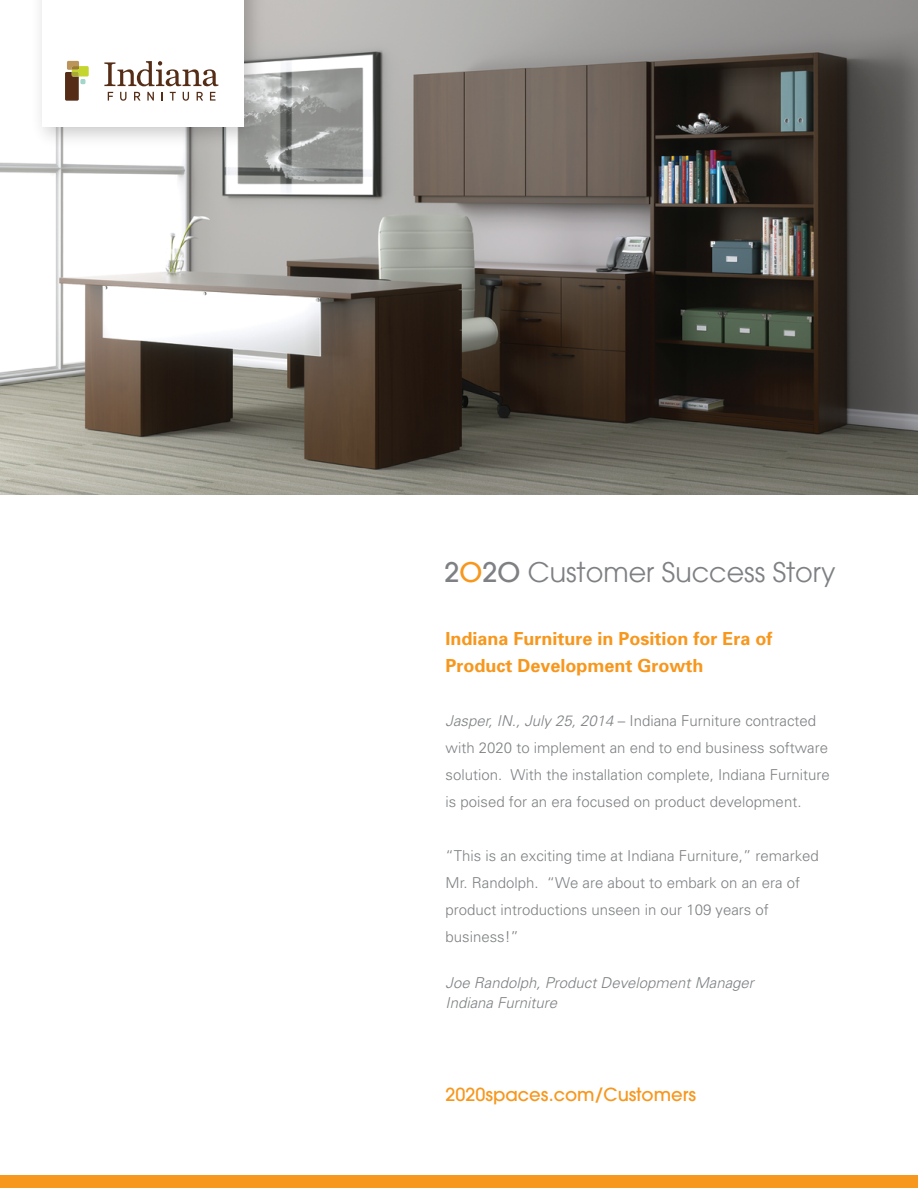
<style>
.page{position:relative;width:918px;height:1188px;background:#fff}
.page>*{position:absolute;margin:0;border:0;box-sizing:border-box;transform-origin:0 0}
.t1{font:27px "Avant Garde";color:#7e8083}
.t2{font:700 18px/27px "Univers";color:#f7971d}
.t3{font:500 18px "Avant Garde";color:#f7971d}
.t4{font:300 15px/27px "Univers";color:#7e8083}
.t5{font:italic 300 15px/19.5px "Univers";color:#7e8083}
.s1{font-weight:500}
.s2{font-weight:500;color:#f7971d}
.s3{font-style:italic}
</style>
<div class="page">
<img style="left:0;top:0;width:918px;height:494px">
<img style="left:25px;top:0;width:247px;height:155px">
<div style="left:42px;top:0;width:202px;height:126px;background:#fff"></div>
<svg style="left:104px;top:61px;width:115px;height:25px"></svg>
<svg style="left:108px;top:92px;width:5px;height:9px"></svg>
<svg style="left:120px;top:92px;width:6px;height:9px"></svg>
<svg style="left:134px;top:92px;width:7px;height:9px"></svg>
<svg style="left:147px;top:92px;width:7px;height:9px"></svg>
<svg style="left:170px;top:92px;width:6px;height:9px"></svg>
<svg style="left:183px;top:92px;width:6px;height:9px"></svg>
<svg style="left:197px;top:92px;width:6px;height:9px"></svg>
<svg style="left:210px;top:92px;width:6px;height:9px"></svg>
<svg style="left:65px;top:61px;width:24px;height:40px"></svg>
<div style="left:0;top:1175px;width:918px;height:13px;background:#f7971d"></div>
<h1 class="t1" style="left:445px;top:556px;width:392px"><span class="s1">2</span><span class="s2">O</span><span class="s1">2O</span> Customer Success Story</h1>
<p class="t2" style="left:446px;top:625px;width:329px">Indiana Furniture in Position for Era of<br>Product Development Growth</p>
<p class="t4" style="left:446px;top:707px;width:386px"><span class="s3">Jasper, IN., July 25, 2014</span> – Indiana Furniture contracted with 2020 to implement an end to end business software solution. With the installation complete, Indiana Furniture is poised for an era focused on product development.</p>
<p class="t4" style="left:446px;top:842px;width:375px">“This is an exciting time at Indiana Furniture,” remarked Mr. Randolph. “We are about to embark on an era of product introductions unseen in our 109 years of business!”</p>
<p class="t5" style="left:446px;top:973px;width:310px">Joe Randolph, Product Development Manager<br>Indiana Furniture</p>
<p class="t3" style="left:446px;top:1084px;width:252px">2020spaces.com/Customers</p>
</div>
